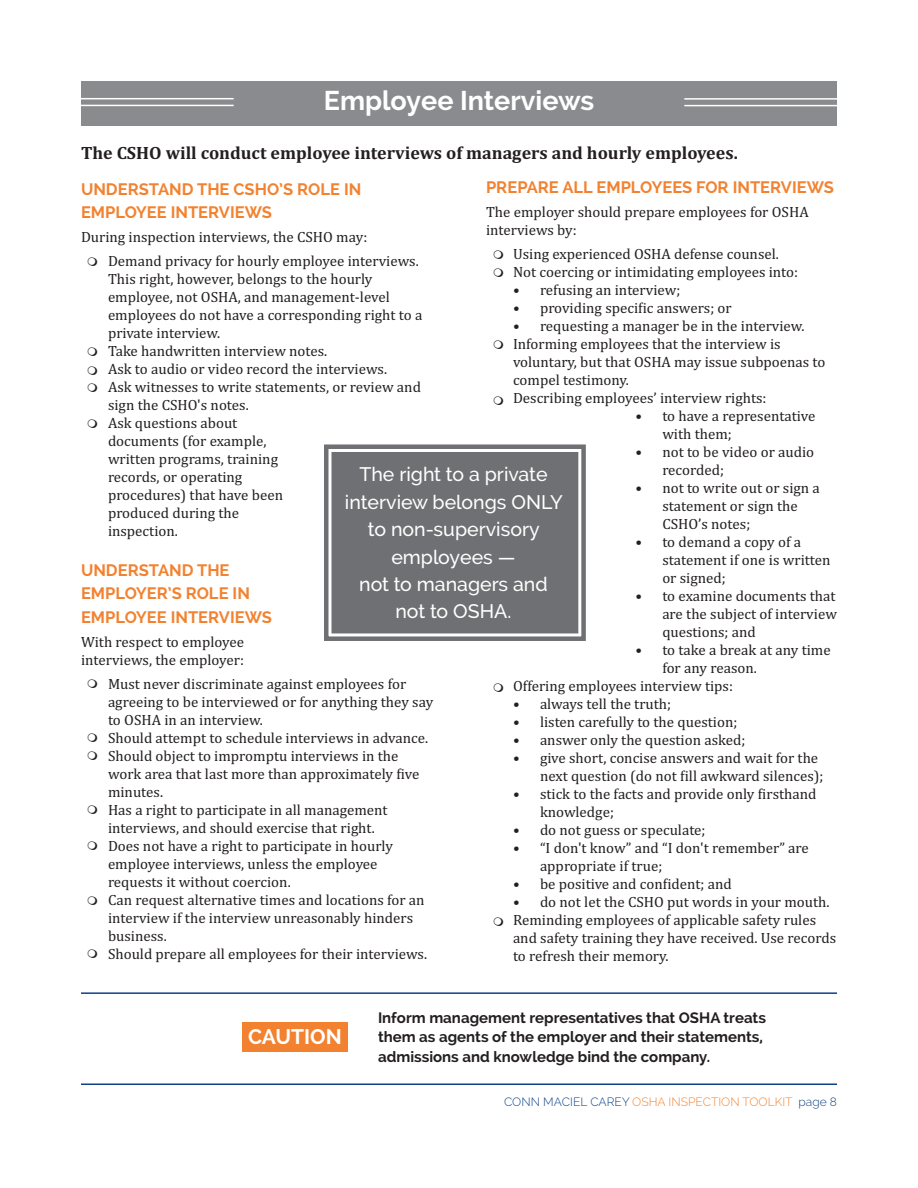
<style>
.page{position:relative;width:918px;height:1188px;background:#fff}
.page>*{position:absolute;margin:0;border:0;box-sizing:border-box;transform-origin:0 0}
.t1{font:700 27px "Raleway";color:#fff}
.t2{font:700 21px "Raleway";color:#fff}
.t3{font:500 19.5px/27.5px "Raleway";color:#fff;text-align:center}
.t4{font:700 18px "Cambria";color:#231f20}
.t5{font:700 16.5px/23.2px "Raleway";color:#f28230}
.t6{font:15px/18px "Cambria";color:#231f20}
.t7{font:700 15px/19.5px "Raleway";color:#231f20}
.t8{font:300 12px "Raleway";color:#f28230}
.s1{font-style:inherit}
.s2{color:#0e4285}
</style>
<div class="page">
<div style="left:81px;top:81px;width:756px;height:45px;background:#898b8e"></div>
<hr style="left:81px;top:98px;width:153px;height:1px;background:#fff">
<hr style="left:81px;top:105px;width:153px;height:1px;background:#fff">
<hr style="left:684px;top:98px;width:153px;height:2px;background:#fff">
<hr style="left:684px;top:105px;width:153px;height:1px;background:#fff">
<div style="left:333px;top:453px;width:244px;height:179px;background:#6f7073"></div>
<div style="left:324px;top:444px;width:262px;height:197px;border:4px solid #6f7073"></div>
<div style="left:332px;top:452px;width:246px;height:181px;border:2px solid #6f7073"></div>
<div style="left:242px;top:1022px;width:106px;height:29px;background:#f28230"></div>
<hr style="left:81px;top:992px;width:756px;height:2px;background:#0e4285">
<hr style="left:81px;top:1083px;width:756px;height:2px;background:#0e4285">
<h1 class="t1" style="left:324px;top:91px;width:272px">Employee Interviews</h1>
<p class="t4" style="left:81px;top:142px;width:658px">The CSHO will c<span class="s1">on</span>duct emplo<span class="s1">y</span>ee in<span class="s1">terview</span>s of managers and hour<span class="s1">l</span>y emplo<span class="s1">yees.</span></p>
<p class="t5" style="left:486px;top:177px;width:349px">PREPARE ALL EMPLOYEES FOR INTERVIEWS</p>
<p class="t6" style="left:486px;top:203px;width:324px">The employer should prepare employees for OSHA interviews by:</p>
<p class="t6" style="left:513px;top:245px;width:287px">Using experienced OSHA defense counsel.<br>Not coercing or intimidating employees into:</p>
<p class="t6" style="left:513px;top:281px;width:169px">• refusing an interview;</p>
<p class="t6" style="left:513px;top:299px;width:220px">• providing specific answers; or</p>
<p class="t6" style="left:513px;top:317px;width:314px">• requesting a manager be in the interview.<br>Informing employees that the interview is voluntary, but that OSHA may issue subpoenas to compel testimony.<br>Describing employees’ interview rights:</p>
<p class="t6" style="left:662px;top:407px;width:155px;text-indent:-27px">• to have a representative with them;</p>
<p class="t6" style="left:662px;top:443px;width:153px;text-indent:-27px">• not to be video or audio recorded;</p>
<p class="t6" style="left:662px;top:479px;width:159px;text-indent:-27px">• not to write out or sign a statement or sign the<br>CSHO’s notes;</p>
<p class="t6" style="left:662px;top:533px;width:170px;text-indent:-27px">• to demand a copy of a statement if one is written or signed;</p>
<p class="t6" style="left:662px;top:587px;width:176px;text-align:justify;text-indent:-27px">• to examine documents that are the subject of interview questions; and</p>
<p class="t6" style="left:635px;top:641px;width:197px">• to take a break at any time</p>
<p class="t6" style="left:662px;top:659px;width:96px">for any reason.</p>
<p class="t6" style="left:513px;top:677px;width:222px">Offering employees interview tips:</p>
<p class="t6" style="left:513px;top:695px;width:160px">• always tell the truth;</p>
<p class="t6" style="left:513px;top:713px;width:226px">• listen carefully to the question;</p>
<p class="t6" style="left:513px;top:731px;width:234px">• answer only the question asked;</p>
<p class="t6" style="left:540px;top:749px;width:285px;text-indent:-27px">• give short, concise answers and wait for the next question (do not fill awkward silences);</p>
<p class="t6" style="left:540px;top:785px;width:278px;text-indent:-27px">• stick to the facts and provide only firsthand knowledge;</p>
<p class="t6" style="left:513px;top:821px;width:194px">• do not guess or speculate;</p>
<p class="t6" style="left:540px;top:839px;width:270px;text-indent:-27px">• “I don't know” and “I don't remember” are appropriate if true;</p>
<p class="t6" style="left:513px;top:875px;width:220px">• be positive and confident; and</p>
<p class="t6" style="left:513px;top:893px;width:325px">• do not let the CSHO put words in your mouth.<br>Reminding employees of applicable safety rules and safety training they have received. Use records to refresh their memory.</p>
<p class="t5" style="left:81px;top:179px;width:282px">UNDERSTAND THE CSHO’S ROLE IN<br>EMPLOYEE INTERVIEWS</p>
<p class="t6" style="left:108px;top:225px;width:312px;line-height:24px;text-indent:-27px">During inspection interviews, the CSHO may:<br>Demand privacy for hourly employee interviews.</p>
<p class="t6" style="left:108px;top:270px;width:316px">This right, however, belongs to the hourly employee, not OSHA, and management-level employees do not have a corresponding right to a private interview.<br>Take handwritten interview notes.<br>Ask to audio or video record the interviews.<br>Ask witnesses to write statements, or review and sign the CSHO's notes.<br>Ask questions about<br>documents (for example,<br>written programs, training<br>records, or operating<br>procedures) that have been<br>produced during the<br>inspection.</p>
<p class="t5" style="left:81px;top:560px;width:192px">UNDERSTAND THE<br>EMPLOYER’S ROLE IN<br>EMPLOYEE INTERVIEWS</p>
<p class="t6" style="left:81px;top:632px;width:165px">With respect to employee interviews, the employer:</p>
<p class="t6" style="left:108px;top:674px;width:327px">Must never discriminate against employees for agreeing to be interviewed or for anything they say to OSHA in an interview.<br>Should attempt to schedule interviews in advance.<br>Should object to impromptu interviews in the work area that last more than approximately five minutes.<br>Has a right to participate in all management interviews, and should exercise that right.<br>Does not have a right to participate in hourly employee interviews, unless the employee requests it without coercion.<br>Can request alternative times and locations for an interview if the interview unreasonably hinders business.<br>Should prepare all employees for their interviews.</p>
<h3 class="t3" style="left:345px;top:460px;width:220px">The right to a private interview belongs ONLY to non-supervisory employees —<br>not to managers and not to OSHA.</h3>
<h2 class="t2" style="left:248px;top:1029px;width:95px">CAUTION</h2>
<p class="t7" style="left:378px;top:1009px;width:390px">Inform management representatives that OSHA treats them as agents of the employer and their statements, admissions and knowledge bind the company.</p>
<p class="t8" style="left:504px;top:1097px;width:334px"><span class="s2">CONN MACIEL CAREY</span> OSHA INSPECTION TOOLKIT <span class="s2">page 8</span></p>
</div>
